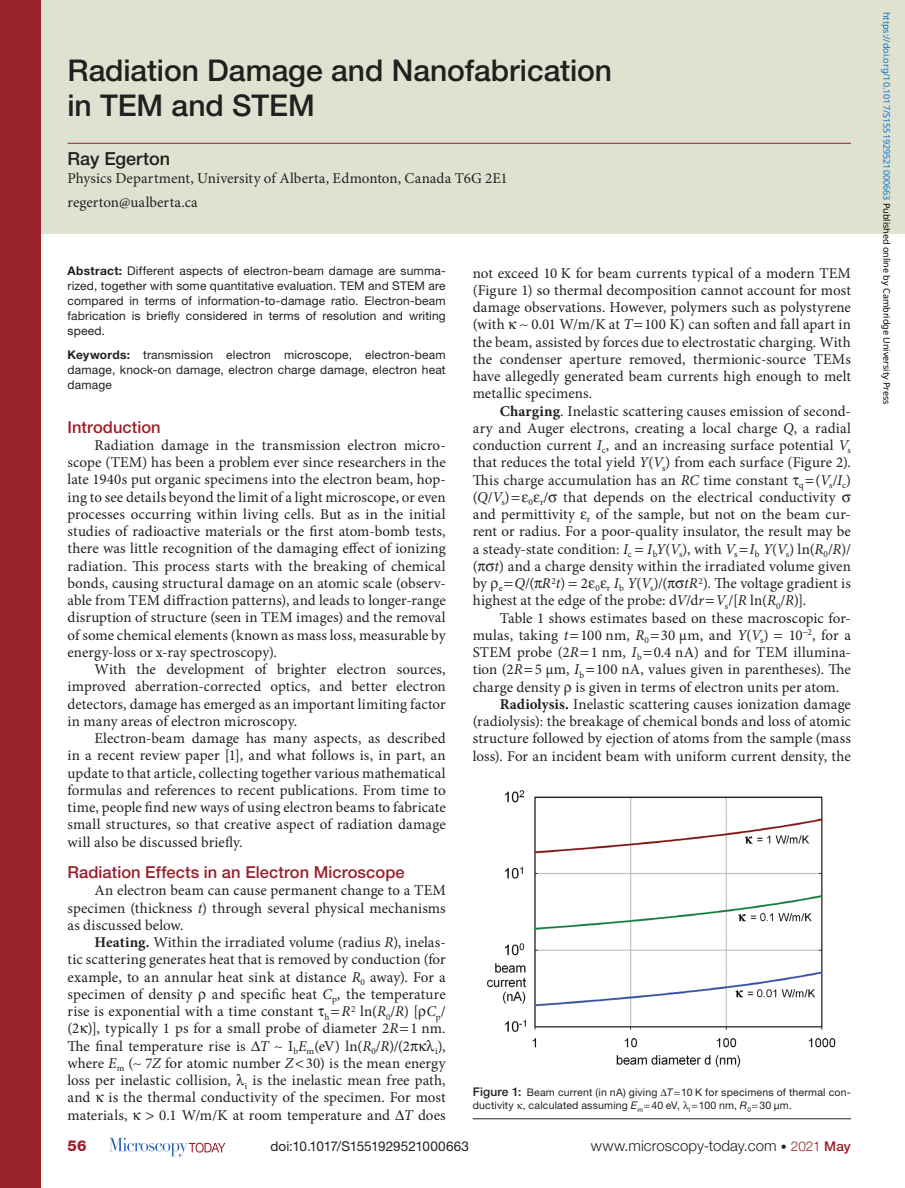
<style>
.page{position:relative;width:905px;height:1188px;background:#fff}
.page>*{position:absolute;margin:0;border:0;box-sizing:border-box;transform-origin:0 0}
.t1{font:500 30px/34.5px "Helvetica Neue LT Std";letter-spacing:-.005em;color:#231f20}
.t2{font:500 18px "Helvetica Neue LT Std";color:#231f20}
.t3{font:500 16.5px "Helvetica Neue LT Std";letter-spacing:.005em;color:#98212a}
.t4{font:15px/17.2px "Minion Pro";letter-spacing:.005em;color:#231f20;text-align:justify}
.t5{font:300 15px "Helvetica Neue LT Std";letter-spacing:.005em;color:#231f20}
.t6{font:800 15px "Helvetica Neue LT Std";color:#98212a}
.t7{font:13.5px "Helvetica Neue LT Std";color:#231f20}
.t8{font:12px/15px "Helvetica Neue LT Std";letter-spacing:.015em;color:#231f20;text-align:justify}
.t9{font:10.5px/13.5px "Helvetica Neue LT Std";letter-spacing:.02em;color:#231f20}
.t10{font:9px "Noto Sans";color:#0172cf}
.s1{font-weight:700}
.s2{font-style:italic}
.s3{font-weight:500;font-size:12px}
.s4{font-size:12px}
.s5{font-size:13.5px;color:#98212a}
.s6{font-weight:500;font-size:13.5px;color:#98212a}
.s7{color:#000}
</style>
<div class="page">
<svg style="left:109px;top:1138px;width:116px;height:18px"></svg>
<div style="left:0;top:0;width:904px;height:234px;background:#e0e2d1"></div>
<hr style="left:68px;top:143px;width:782px;height:1px;background:#98212a">
<div style="left:0;top:0;width:40px;height:1188px;background:#98212a"></div>
<hr style="left:472px;top:1118px;width:378px;height:1px;background:#231f20">
<img style="left:486px;top:790px;width:350px;height:277px">
<h1 class="t1" style="left:68px;top:53px;width:546px">Radiation Damage and Nanofabrication in TEM and STEM</h1>
<p class="t2" style="left:68px;top:148px;width:104px">Ray Egerton</p>
<p class="t4" style="left:68px;top:166px;width:442px;line-height:24px">Physics Department, University of Alberta, Edmonton, Canada T6G 2E1 regerton@ualberta.ca</p>
<p class="t8" style="left:68px;top:263px;width:380px"><span class="s1">Abstract:</span> Different aspects of electron-beam damage are summa&shy;rized, together with some quantitative evaluation. TEM and STEM are compared in terms of information-to-damage ratio. Electron-beam fabrication is briefly considered in terms of resolution and writing speed.</p>
<p class="t8" style="left:68px;top:347px;width:379px"><span class="s1">Keywords:</span> transmission electron microscope, electron-beam damage, knock-on damage, electron charge damage, electron heat damage</p>
<p class="t3" style="left:68px;top:417px;width:95px">Introduction</p>
<p class="t4" style="left:68px;top:437px;width:380px;text-indent:27px">Radiation damage in the transmission electron micro&shy;scope (TEM) has been a problem ever since researchers in the late 1940s put organic specimens into the electron beam, hop&shy;ing to see details beyond the limit of a light microscope, or even processes occurring within living cells. But as in the initial studies of radioactive materials or the first atom-bomb tests, there was little recognition of the damaging effect of ionizing radiation. This process starts with the breaking of chemical bonds, causing structural damage on an atomic scale (observ&shy;able from TEM diffraction patterns), and leads to longer-range disruption of structure (seen in TEM images) and the removal of some chemical elements (known as mass loss, measurable by energy-loss or x-ray spectroscopy).</p>
<p class="t4" style="left:68px;top:661px;width:380px;text-indent:27px">With the development of brighter electron sources, improved aberration-corrected optics, and better electron detectors, damage has emerged as an important limiting factor in many areas of electron microscopy.</p>
<p class="t4" style="left:68px;top:730px;width:380px;text-indent:27px">Electron-beam damage has many aspects, as described in a recent review paper [1], and what follows is, in part, an update to that article, collecting together various mathematical formulas and references to recent publications. From time to time, people find new ways of using electron beams to fabricate small structures, so that creative aspect of radiation damage will also be discussed briefly.</p>
<p class="t3" style="left:68px;top:863px;width:338px">Radiation Effects in an Electron Microscope</p>
<p class="t4" style="left:68px;top:882px;width:380px;text-indent:27px">An electron beam can cause permanent change to a TEM specimen (thickness <span class="s2">t</span>) through several physical mechanisms as discussed below.</p>
<p class="t4" style="left:67px;top:934px;width:380px;text-indent:27px"><span class="s1">Heating.</span> Within the irradiated volume (radius <span class="s2">R</span>), inelas&shy;tic scattering generates heat that is removed by conduction (for example, to an annular heat sink at distance <span class="s2">R</span><sub>0</sub> away). For a specimen of density</p>
<p class="t4" style="left:67px;top:986px;width:380px;text-indent:144px">and specific heat <span class="s2">C</span><sub>p</sub>, the temperature rise is exponential with a time constant <sub>h</sub> <span class="s2">R</span><sup>2</sup> ln(<span class="s2">R</span><sub>0</sub>/<span class="s2">R</span>) [ <span class="s2">C</span><sub>p</sub>/ (2 )], typically 1 ps for a small probe of diameter 2<span class="s2">R</span> 1 nm.<br>The final temperature rise is <span class="s2">T</span> ∼ I<sub>b</sub><span class="s2">E</span><sub>m</sub>(eV) ln(<span class="s2">R</span><sub>0</sub>/<span class="s2">R</span>)/(2</p>
<p class="t4" style="left:67px;top:1037px;width:380px;text-indent:367px"><sub>i</sub>), where <span class="s2">E</span><sub>m</sub> (∼ 7<span class="s2">Z</span> for atomic number <span class="s2">Z</span> 30) is the mean energy loss per inelastic collision, <sub>i</sub> is the inelastic mean free path, and is the thermal conductivity of the specimen. For most materials,</p>
<p class="t4" style="left:159px;top:1106px;width:288px">0.1 W/m/K at room temperature and <span class="s2">T</span> does</p>
<p class="t4" style="left:472px;top:264px;width:380px">not exceed 10 K for beam currents typical of a modern TEM (Figure 1) so thermal decomposition cannot account for most damage observations. However, polymers such as polystyrene (with ∼ 0.01 W/m/K at <span class="s2">T</span> 100 K) can soften and fall apart in the beam, assisted by forces due to electrostatic charging. With the condenser aperture removed, thermionic-source TEMs have allegedly generated beam currents high enough to melt metallic specimens.</p>
<p class="t4" style="left:472px;top:402px;width:380px;text-indent:27px"><span class="s1">Charging</span>. Inelastic scattering causes emission of second&shy;ary and Auger electrons, creating a local charge <span class="s2">Q</span>, a radial conduction current <span class="s2">I</span><sub>c</sub>, and an increasing surface potential <span class="s2">V</span><sub>s </sub>that reduces the total yield <span class="s2">Y</span>(<span class="s2">V</span><sub>s</sub>) from each surface (Figure 2).<br>This charge accumulation has an <span class="s2">RC</span> time constant <sub>q</sub> (<span class="s2">V</span><sub>s</sub>/<span class="s2">I</span><sub>c</sub>) (<span class="s2">Q</span>/<span class="s2">V</span><sub>s</sub>)</p>
<p class="t4" style="left:472px;top:488px;width:380px;text-align:left;text-indent:56px"><sub>0</sub> <sub>r</sub>/ that depends on the electrical conductivity and permittivity <sub>r</sub> of the sample, but not on the beam cur&shy;rent or radius. For a poor-quality insulator, the result may be a steady-state condition: <span class="s2">I</span><sub>c</sub> <span class="s2">I</span><sub>b</sub><span class="s2">Y</span>(<span class="s2">V</span><sub>s</sub>), with <span class="s2">V</span><sub>s</sub> <span class="s2">I</span><sub>b</sub> <span class="s2">Y</span>(<span class="s2">V</span><sub>s</sub>) ln(<span class="s2">R</span><sub>0</sub>/<span class="s2">R</span>)/ ( <span class="s2">t</span>) and a charge density within the irradiated volume given by <sub>e</sub> <span class="s2">Q</span>/( <span class="s2">R</span><sup>2</sup><span class="s2">t</span>) 2 <sub>0</sub> <sub>r</sub> <span class="s2">I</span><sub>b</sub> <span class="s2">Y</span>(<span class="s2">V</span><sub>s</sub>)/( <span class="s2">tR</span><sup>2</sup>). The voltage gradient is highest at the edge of the probe: d<span class="s2">V</span>/d<span class="s2">r V</span><sub>s</sub>/[<span class="s2">R</span> ln(<span class="s2">R</span><sub>0</sub>/<span class="s2">R</span>)].</p>
<p class="t4" style="left:473px;top:609px;width:380px;text-indent:27px">Table 1 shows estimates based on these macroscopic for&shy;mulas, taking <span class="s2">t</span> 100 nm, <span class="s2">R</span><sub>0</sub> 30 µm, and <span class="s2">Y</span>(<span class="s2">V</span><sub>s</sub>)</p>
<p class="t4" style="left:788px;top:626px;width:64px">10−<sup>2</sup>, for a</p>
<p class="t4" style="left:472px;top:644px;width:379px">STEM probe (2<span class="s2">R</span> 1 nm, <span class="s2">I</span><sub>b</sub> 0.4 nA) and for TEM illumina-</p>
<p class="t4" style="left:472px;top:661px;width:380px">tion (2<span class="s2">R</span> 5 µm, <span class="s2">I</span><sub>b</sub> 100 nA, values given in parentheses). The</p>
<p class="t4" style="left:472px;top:678px;width:368px">charge density is given in terms of electron units per atom.</p>
<p class="t4" style="left:499px;top:695px;width:353px"><span class="s1">Radiolysis.</span> Inelastic scattering causes ionization damage</p>
<p class="t4" style="left:472px;top:713px;width:379px">(radiolysis): the breakage of chemical bonds and loss of atomic</p>
<p class="t4" style="left:472px;top:730px;width:380px">structure followed by ejection of atoms from the sample (mass</p>
<p class="t4" style="left:472px;top:747px;width:379px">loss). For an incident beam with uniform current density, the</p>
<p class="t9" style="left:472px;top:1085px;width:379px"><span class="s3">Figure 1:</span> Beam current (in nA) giving <span class="s2">T</span> 10 K for specimens of thermal con&shy;ductivity , calculated assuming <span class="s2">E</span><sub>m</sub> 40 eV, <sub>i</sub> 100 nm, <span class="s2">R</span><sub>0</sub> 30 µm.</p>
<p class="t6" style="left:68px;top:1137px;width:20px">56</p>
<p class="t7" style="left:270px;top:1138px;width:200px">doi:10.1017/S1551929521000663</p>
<p class="t5" style="left:591px;top:1137px;width:261px">www.microscopy-today.com <span class="s4">•</span> <span class="s5">2021</span> <span class="s6">May</span></p>
<p class="t10" style="left:893px;top:12px;width:394px;rotate:90deg">https://doi.org/10.1017/S1551929521000663 <span class="s7">Published online by Cambridge University Press</span></p>
</div>
